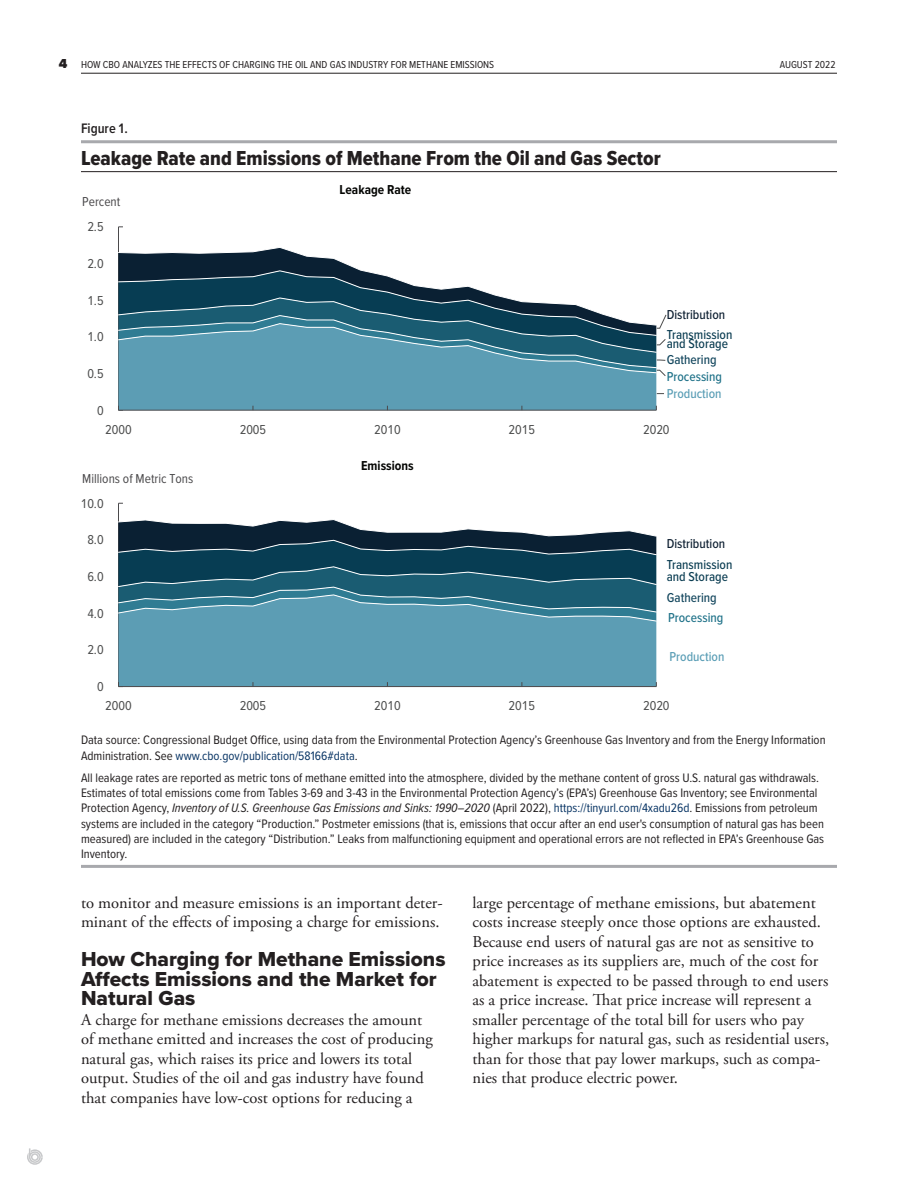
<style>
.page{position:relative;width:918px;height:1188px;background:#fff}
.page>*{position:absolute;margin:0;border:0;box-sizing:border-box;transform-origin:0 0}
.bd2_ahead{font:21px/19.5px "Proxima Nova Extrabld";color:#231f20}
.f2_title{font:21px "Proxima Nova Cond Extrabld";color:#231f20}
.bd5_bodytext{font:16.5px/19.5px "Adobe Garamond Pro";color:#231f20}
.t1{font:600 14.25px "Proxima Nova Cond";color:#231f20}
.t2{font:13.35px "Proxima Nova T Cond";color:#4c4d4d}
.t3{font:500 13.35px/9.8px "Proxima Nova T Cond";color:#0b3d52}
.t4{font:13.35px "Proxima Nova T Cond";color:#4b4a4c}
.t5{font:500 13.35px "Proxima Nova T Cond";color:#0d1f31}
.t6{font:700 13.35px "Proxima Nova T Cond";color:#040503}
.t7{font:500 13.35px "Proxima Nova T Cond";color:#599db5}
.t8{font:500 13.35px "Proxima Nova T Cond";color:#1e7188}
.t9{font:500 13.35px "Proxima Nova T Cond";color:#11455c}
.n_notes_last{font:12.75px/15.3px "Proxima Nova Cond";color:#231f20}
.n_notes{font:12.75px/15.3px "Proxima Nova Cond";color:#231f20}
.t10{font:10.5px "Proxima Nova Cond";color:#231f20}
.s1{font-family:"Proxima Nova";font-weight:900;font-size:13.5px}
.s2{color:#093565}
.s3{font-style:italic}
</style>
<div class="page">
<svg style="left:27px;top:1148px;width:16px;height:17px"></svg>
<hr style="left:81px;top:73px;width:756px;height:1px;background:#231f20">
<hr style="left:81px;top:140px;width:756px;height:3px;background:#a8a9ad">
<hr style="left:81px;top:171px;width:756px;height:1px;background:#231f20">
<hr style="left:81px;top:865px;width:756px;height:3px;background:#a8a9ad">
<hr style="left:118px;top:227px;width:1px;height:183px;background:#4b4a4c">
<hr style="left:118px;top:503px;width:1px;height:184px;background:#4b4a4c">
<div style="left:119px;top:377px;width:537px;height:33px;background:#5c9db4"></div>
<div style="left:119px;top:622px;width:537px;height:64px;background:#5c9db4"></div>
<svg style="left:119px;top:519px;width:537px;height:103px;background:#3a687b"></svg>
<hr style="left:119px;top:410px;width:537px;height:1px;background:#4b4a4c">
<svg style="left:118px;top:406px;width:5px;height:5px"></svg>
<hr style="left:119px;top:686px;width:537px;height:1px;background:#4b4a4c">
<svg style="left:118px;top:682px;width:5px;height:5px"></svg>
<svg style="left:119px;top:247px;width:548px;height:130px"></svg>
<p class="t10" style="left:59px;top:56px;width:437px"><span class="s1">4</span> HOW CBO ANALYZES THE EFFECTS OF CHARGING THE OIL AND GAS INDUSTRY FOR METHANE EMISSIONS</p>
<p class="t10" style="left:780px;top:56px;width:12px">August</p>
<p class="t10" style="left:815px;top:56px;width:22px">2022</p>
<p class="t1" style="left:81px;top:118px;width:49px">Figure 1 .</p>
<p class="f2_title" style="left:81px;top:142px;width:581px">Leakage Rate and Emissions of Methane From the Oil and Gas Sector</p>
<p class="t4" style="left:82px;top:194px;width:40px">Percent</p>
<p class="t2" style="left:87px;top:219px;width:18px">2.5</p>
<p class="t2" style="left:87px;top:256px;width:18px">2.0</p>
<p class="t2" style="left:87px;top:292px;width:18px">1.5</p>
<p class="t2" style="left:87px;top:329px;width:18px">1.0</p>
<p class="t2" style="left:87px;top:366px;width:18px">0.5</p>
<p class="t2" style="left:97px;top:402px;width:8px">0</p>
<p class="t6" style="left:340px;top:182px;width:73px">Leakage Rate</p>
<p class="t5" style="left:667px;top:307px;width:60px">Distribution</p>
<p class="t3" style="left:667px;top:330px;width:67px">Transmission and Storage</p>
<p class="t9" style="left:667px;top:352px;width:51px">Gathering</p>
<p class="t8" style="left:667px;top:369px;width:57px">Processing</p>
<p class="t7" style="left:667px;top:385px;width:56px">Production</p>
<p class="t2" style="left:105px;top:422px;width:28px">2000</p>
<p class="t2" style="left:240px;top:422px;width:28px">2005</p>
<p class="t2" style="left:374px;top:422px;width:28px">2010</p>
<p class="t2" style="left:509px;top:422px;width:28px">2015</p>
<p class="t2" style="left:643px;top:422px;width:28px">2020</p>
<p class="t4" style="left:82px;top:470px;width:113px">Millions of Metric Tons</p>
<p class="t2" style="left:81px;top:495px;width:24px">10.0</p>
<p class="t2" style="left:87px;top:532px;width:18px">8.0</p>
<p class="t2" style="left:87px;top:569px;width:18px">6.0</p>
<p class="t2" style="left:87px;top:605px;width:18px">4.0</p>
<p class="t2" style="left:87px;top:642px;width:18px">2.0</p>
<p class="t2" style="left:97px;top:679px;width:8px">0</p>
<p class="t6" style="left:361px;top:458px;width:54px">Emissions</p>
<p class="t5" style="left:667px;top:536px;width:60px">Distribution</p>
<p class="t3" style="left:667px;top:558px;width:67px;line-height:12.6px">Transmission and Storage</p>
<p class="t9" style="left:667px;top:590px;width:51px">Gathering</p>
<p class="t8" style="left:668px;top:610px;width:57px">Processing</p>
<p class="t7" style="left:670px;top:649px;width:56px">Production</p>
<p class="t2" style="left:105px;top:698px;width:28px">2000</p>
<p class="t2" style="left:240px;top:698px;width:28px">2005</p>
<p class="t2" style="left:374px;top:698px;width:28px">2010</p>
<p class="t2" style="left:509px;top:698px;width:28px">2015</p>
<p class="t2" style="left:643px;top:698px;width:28px">2020</p>
<p class="n_notes" style="left:81px;top:732px;width:746px">Data source: Congressional Budget Office, using data from the Environmental Protection Agency’s Greenhouse Gas Inventory and from the Energy Information<br>Administration. See <span class="s2">www.cbo.gov/publication/58166#data</span>.</p>
<p class="n_notes_last" style="left:81px;top:769px;width:745px">All leakage rates are reported as metric tons of methane emitted into the atmosphere, divided by the methane content of gross U.S. natural gas withdrawals.<br>Estimates of total emissions come from Tables 3-69 and 3-43 in the Environmental Protection Agency’s (EPA’s) Greenhouse Gas Inventory; see Environmental Protection Agency, <span class="s3">Inventory of U.S. Greenhouse Gas Emissions and Sinks: 1990–2020</span> (April 2022), <span class="s2">https://tinyurl.com/4xadu26d</span>. Emissions from petroleum systems are included in the category “Production.” Postmeter emissions (that is, emissions that occur after an end user's consumption of natural gas has been measured) are included in the category “Distribution.” Leaks from malfunctioning equipment and operational errors are not reflected in EPA’s Greenhouse Gas Inventory.</p>
<p class="bd5_bodytext" style="left:81px;top:893px;width:363px">to monitor and measure emissions is an important deter&shy;minant of the effects of imposing a charge for emissions.</p>
<p class="bd2_ahead" style="left:81px;top:949px;width:366px">How Charging for Methane Emissions<br>Affects Emissions and the Market for<br>Natural Gas</p>
<p class="bd5_bodytext" style="left:81px;top:1010px;width:353px">A charge for methane emissions decreases the amount of methane emitted and increases the cost of producing natural gas, which raises its price and lowers its total output. Studies of the oil and gas industry have found that companies have low-cost options for reducing a</p>
<p class="bd5_bodytext" style="left:472px;top:893px;width:358px">large percentage of methane emissions, but abatement costs increase steeply once those options are exhausted.<br>Because end users of natural gas are not as sensitive to price increases as its suppliers are, much of the cost for abatement is expected to be passed through to end users as a price increase. That price increase will represent a smaller percentage of the total bill for users who pay higher markups for natural gas, such as residential users, than for those that pay lower markups, such as compa&shy;nies that produce electric power.</p>
</div>
